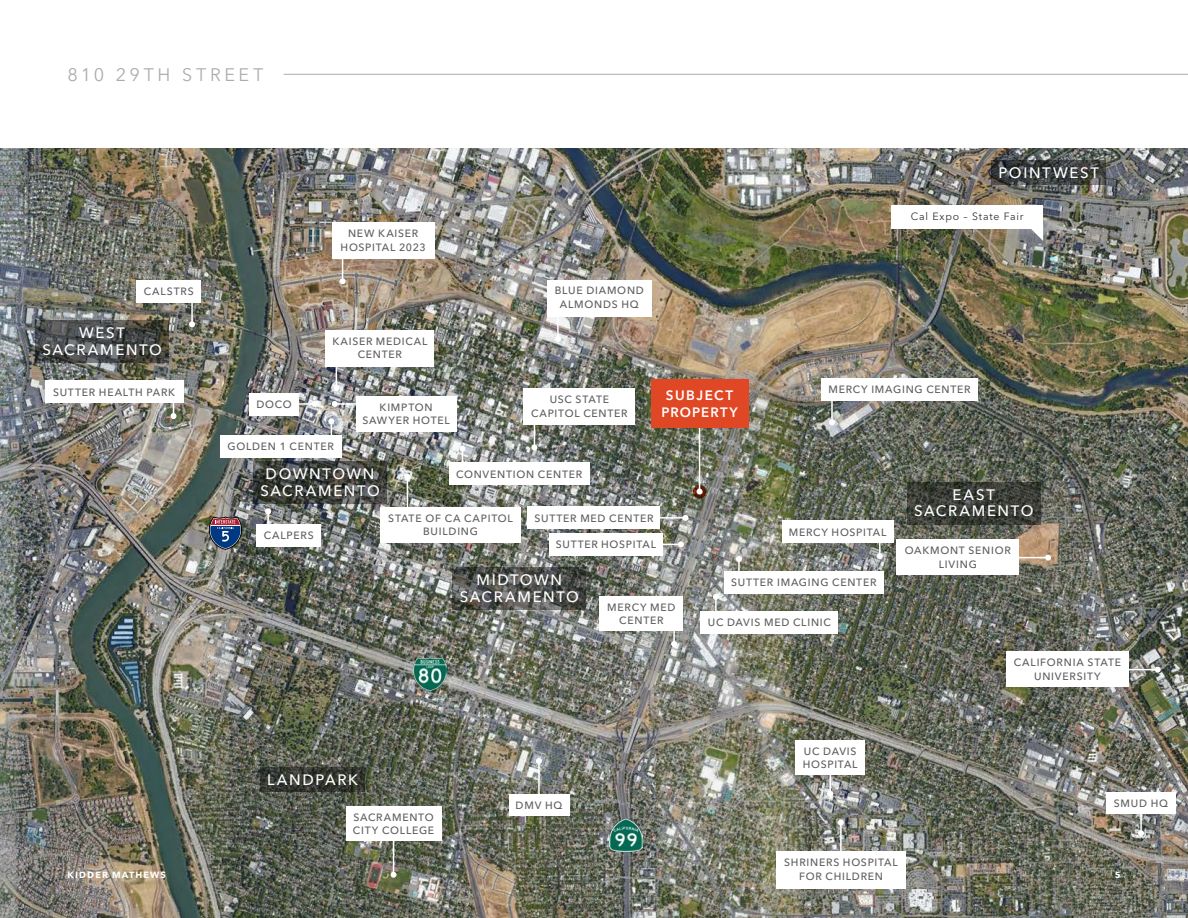
<style>
.page{position:relative;width:1188px;height:918px;background:#fff}
.page>*{position:absolute;margin:0;border:0;box-sizing:border-box;transform-origin:0 0}
.Section_Identifier_-_Sterling_2023{font:18px "Avenir Next LT Pro";letter-spacing:.2em;color:#afabac}
.Bigger_City_-_White_2023{font:500 15px/16.5px "Avenir Next LT Pro";letter-spacing:.11em;color:#fff;text-align:center}
.Subject_Property_Label_-_White_2023{font:600 13.5px/16.5px "Avenir Next LT Pro";letter-spacing:.095em;color:#fff;text-align:center}
.Other_Callout_Text_-_Ash_2023{font:500 10.5px/13.5px "Avenir Next LT Pro";letter-spacing:.075em;color:#5e5d5d;text-align:center}
.Other_Callout_Text_-_KM_Charcoal{font:10.5px "Avenir Next LT Pro";letter-spacing:.08em;color:#313234}
.t1{font:700 9px "Avenir Next LT Pro";letter-spacing:.13em;color:#fff}
</style>
<div class="page">
<img style="left:0;top:149px;width:1188px;height:769px">
<svg style="left:1028px;top:229px;width:15px;height:12px"></svg>
<div style="left:891px;top:206px;width:152px;height:23px;background:#fff"></div>
<img style="left:414px;top:658px;width:32px;height:32px">
<img style="left:610px;top:818px;width:32px;height:34px">
<svg style="left:693px;top:485px;width:13px;height:13px"></svg>
<hr style="left:699px;top:397px;width:1px;height:95px;background:#fff">
<svg style="left:697px;top:489px;width:6px;height:6px"></svg>
<div style="left:651px;top:379px;width:97px;height:48px;background:#e04825"></div>
<hr style="left:393px;top:837px;width:1px;height:38px;background:#fff">
<svg style="left:391px;top:872px;width:6px;height:6px"></svg>
<div style="left:346px;top:806px;width:95px;height:35px;background:#fff"></div>
<hr style="left:830px;top:756px;width:1px;height:38px;background:#fff">
<svg style="left:827px;top:791px;width:6px;height:6px"></svg>
<div style="left:796px;top:740px;width:69px;height:35px;background:#fff"></div>
<hr style="left:673px;top:606px;width:2px;height:38px;background:#fff">
<svg style="left:671px;top:641px;width:6px;height:6px"></svg>
<div style="left:600px;top:596px;width:83px;height:35px;background:#fff"></div>
<hr style="left:1120px;top:669px;width:38px;height:1px;background:#fff">
<svg style="left:1155px;top:667px;width:6px;height:6px"></svg>
<div style="left:1006px;top:652px;width:123px;height:35px;background:#fff"></div>
<hr style="left:1011px;top:557px;width:37px;height:1px;background:#fff">
<svg style="left:1045px;top:555px;width:6px;height:6px"></svg>
<div style="left:896px;top:540px;width:123px;height:35px;background:#fff"></div>
<hr style="left:1140px;top:796px;width:2px;height:37px;background:#fff">
<svg style="left:1138px;top:830px;width:6px;height:6px"></svg>
<div style="left:1106px;top:792px;width:70px;height:22px;background:#fff"></div>
<hr style="left:538px;top:761px;width:2px;height:37px;background:#fff">
<svg style="left:536px;top:758px;width:6px;height:6px"></svg>
<div style="left:509px;top:795px;width:60px;height:21px;background:#fff"></div>
<hr style="left:840px;top:822px;width:2px;height:38px;background:#fff">
<svg style="left:838px;top:819px;width:6px;height:6px"></svg>
<div style="left:776px;top:852px;width:130px;height:37px;background:#fff"></div>
<hr style="left:715px;top:597px;width:2px;height:24px;background:#fff">
<svg style="left:713px;top:594px;width:6px;height:6px"></svg>
<div style="left:701px;top:611px;width:137px;height:22px;background:#fff"></div>
<hr style="left:879px;top:532px;width:2px;height:24px;background:#fff">
<svg style="left:877px;top:553px;width:6px;height:6px"></svg>
<div style="left:782px;top:521px;width:111px;height:22px;background:#fff"></div>
<svg style="left:663px;top:541px;width:21px;height:6px"></svg>
<div style="left:549px;top:533px;width:114px;height:22px;background:#fff"></div>
<svg style="left:328px;top:418px;width:6px;height:18px"></svg>
<div style="left:220px;top:436px;width:122px;height:22px;background:#fff"></div>
<svg style="left:460px;top:446px;width:6px;height:17px"></svg>
<div style="left:449px;top:463px;width:140px;height:22px;background:#fff"></div>
<hr style="left:407px;top:477px;width:1px;height:43px;background:#fff">
<svg style="left:404px;top:474px;width:6px;height:6px"></svg>
<div style="left:380px;top:507px;width:141px;height:36px;background:#fff"></div>
<svg style="left:171px;top:403px;width:6px;height:16px"></svg>
<div style="left:45px;top:381px;width:138px;height:22px;background:#fff"></div>
<hr style="left:831px;top:398px;width:2px;height:24px;background:#fff">
<svg style="left:829px;top:419px;width:6px;height:6px"></svg>
<div style="left:821px;top:378px;width:157px;height:22px;background:#fff"></div>
<hr style="left:557px;top:315px;width:2px;height:24px;background:#fff">
<svg style="left:555px;top:336px;width:6px;height:6px"></svg>
<div style="left:547px;top:280px;width:104px;height:37px;background:#fff"></div>
<svg style="left:340px;top:259px;width:6px;height:25px"></svg>
<div style="left:332px;top:223px;width:103px;height:36px;background:#fff"></div>
<hr style="left:191px;top:300px;width:2px;height:24px;background:#fff">
<svg style="left:189px;top:321px;width:6px;height:6px"></svg>
<div style="left:136px;top:280px;width:65px;height:22px;background:#fff"></div>
<hr style="left:291px;top:403px;width:24px;height:2px;background:#fff">
<svg style="left:312px;top:401px;width:6px;height:6px"></svg>
<div style="left:249px;top:393px;width:50px;height:22px;background:#fff"></div>
<svg style="left:333px;top:366px;width:6px;height:25px"></svg>
<div style="left:326px;top:330px;width:108px;height:36px;background:#fff"></div>
<svg style="left:531px;top:425px;width:6px;height:26px"></svg>
<div style="left:524px;top:388px;width:111px;height:37px;background:#fff"></div>
<hr style="left:335px;top:403px;width:24px;height:2px;background:#fff">
<svg style="left:332px;top:401px;width:6px;height:6px"></svg>
<div style="left:356px;top:396px;width:101px;height:36px;background:#fff"></div>
<hr style="left:738px;top:559px;width:2px;height:24px;background:#fff">
<svg style="left:736px;top:556px;width:6px;height:6px"></svg>
<div style="left:724px;top:572px;width:160px;height:22px;background:#fff"></div>
<hr style="left:267px;top:511px;width:2px;height:24px;background:#fff">
<svg style="left:265px;top:508px;width:6px;height:6px"></svg>
<div style="left:257px;top:524px;width:64px;height:22px;background:#fff"></div>
<svg style="left:260px;top:767px;width:105px;height:25px;background:#343731"></svg>
<svg style="left:991px;top:160px;width:115px;height:25px;background:#3c3f3e"></svg>
<svg style="left:453px;top:567px;width:133px;height:43px;background:#50514e"></svg>
<svg style="left:35px;top:320px;width:134px;height:43px;background:#494b4a"></svg>
<svg style="left:253px;top:461px;width:134px;height:43px;background:#40433e"></svg>
<svg style="left:907px;top:482px;width:134px;height:43px;background:#3a3d36"></svg>
<div style="left:528px;top:507px;width:132px;height:22px;background:#fff"></div>
<hr style="left:657px;top:517px;width:28px;height:2px;background:#fff">
<svg style="left:682px;top:515px;width:6px;height:6px"></svg>
<svg style="left:209px;top:517px;width:33px;height:32px"></svg>
<hr style="left:284px;top:74px;width:904px;height:1px;background:#afabac">
<p class="Section_Identifier_-_Sterling_2023" style="left:68px;top:64px;width:197px">810 29TH STREET</p>
<p class="Other_Callout_Text_-_Ash_2023" style="left:144px;top:284px;width:51px">CALSTRS</p>
<p class="Bigger_City_-_White_2023" style="left:42px;top:325px;width:121px">WEST<br>SACRAMENTO</p>
<p class="Other_Callout_Text_-_Ash_2023" style="left:341px;top:227px;width:87px">NEW KAISER<br>HOSPITAL 2023</p>
<p class="Other_Callout_Text_-_Ash_2023" style="left:332px;top:334px;width:97px">KAISER MEDICAL<br>CENTER</p>
<p class="Other_Callout_Text_-_Ash_2023" style="left:555px;top:284px;width:91px">BLUE DIAMOND<br>ALMONDS HQ</p>
<p class="Bigger_City_-_White_2023" style="left:998px;top:165px;width:102px">POINTWEST</p>
<p class="Other_Callout_Text_-_KM_Charcoal" style="left:911px;top:210px;width:114px">Cal Expo – State Fair</p>
<p class="Other_Callout_Text_-_Ash_2023" style="left:53px;top:385px;width:124px">SUTTER HEALTH PARK</p>
<p class="Other_Callout_Text_-_Ash_2023" style="left:828px;top:382px;width:144px">MERCY IMAGING CENTER</p>
<p class="Subject_Property_Label_-_White_2023" style="left:661px;top:387px;width:78px">SUBJECT<br>PROPERTY</p>
<p class="Other_Callout_Text_-_Ash_2023" style="left:531px;top:393px;width:98px">USC STATE<br>CAPITOL CENTER</p>
<p class="Other_Callout_Text_-_Ash_2023" style="left:257px;top:397px;width:37px">DOCO</p>
<p class="Other_Callout_Text_-_Ash_2023" style="left:362px;top:400px;width:89px">KIMPTON<br>SAWYER HOTEL</p>
<p class="Other_Callout_Text_-_Ash_2023" style="left:228px;top:440px;width:108px">GOLDEN 1 CENTER</p>
<p class="Bigger_City_-_White_2023" style="left:260px;top:465px;width:121px">DOWNTOWN<br>SACRAMENTO</p>
<p class="Other_Callout_Text_-_Ash_2023" style="left:264px;top:528px;width:51px">CALPERS</p>
<p class="Other_Callout_Text_-_Ash_2023" style="left:456px;top:467px;width:128px">CONVENTION CENTER</p>
<p class="Other_Callout_Text_-_Ash_2023" style="left:388px;top:511px;width:126px">STATE OF CA CAPITOL<br>BUILDING</p>
<p class="Other_Callout_Text_-_Ash_2023" style="left:534px;top:511px;width:121px">SUTTER MED CENTER</p>
<p class="Other_Callout_Text_-_Ash_2023" style="left:556px;top:537px;width:102px">SUTTER HOSPITAL</p>
<p class="Bigger_City_-_White_2023" style="left:460px;top:572px;width:121px">MIDTOWN<br>SACRAMENTO</p>
<p class="Other_Callout_Text_-_Ash_2023" style="left:607px;top:600px;width:70px">MERCY MED<br>CENTER</p>
<p class="Other_Callout_Text_-_Ash_2023" style="left:789px;top:525px;width:99px">MERCY HOSPITAL</p>
<p class="Other_Callout_Text_-_Ash_2023" style="left:731px;top:576px;width:147px">SUTTER IMAGING CENTER</p>
<p class="Other_Callout_Text_-_Ash_2023" style="left:708px;top:615px;width:125px">UC DAVIS MED CLINIC</p>
<p class="Bigger_City_-_White_2023" style="left:953px;top:486px;width:44px">EAST</p>
<p class="Bigger_City_-_White_2023" style="left:914px;top:503px;width:121px">SACRAMENTO</p>
<p class="Other_Callout_Text_-_Ash_2023" style="left:905px;top:544px;width:108px">OAKMONT SENIOR<br>LIVING</p>
<p class="Other_Callout_Text_-_Ash_2023" style="left:1014px;top:656px;width:109px">CALIFORNIA STATE<br>UNIVERSITY</p>
<p class="Bigger_City_-_White_2023" style="left:267px;top:772px;width:93px">LANDPARK</p>
<p class="Other_Callout_Text_-_Ash_2023" style="left:803px;top:744px;width:56px;text-align:left">UC DAVIS<br>HOSPITAL</p>
<p class="Other_Callout_Text_-_Ash_2023" style="left:516px;top:799px;width:48px">DMV HQ</p>
<p class="Other_Callout_Text_-_Ash_2023" style="left:1114px;top:797px;width:56px">SMUD HQ</p>
<p class="Other_Callout_Text_-_Ash_2023" style="left:353px;top:810px;width:83px;text-align:left">SACRAMENTO<br>CITY COLLEGE</p>
<p class="Other_Callout_Text_-_Ash_2023" style="left:784px;top:856px;width:115px">SHRINERS HOSPITAL<br>FOR CHILDREN</p>
<p class="t1" style="left:68px;top:869px;width:100px">KIDDER MATHEWS</p>
<p class="t1" style="left:1115px;top:869px;width:7px">5</p>
</div>
